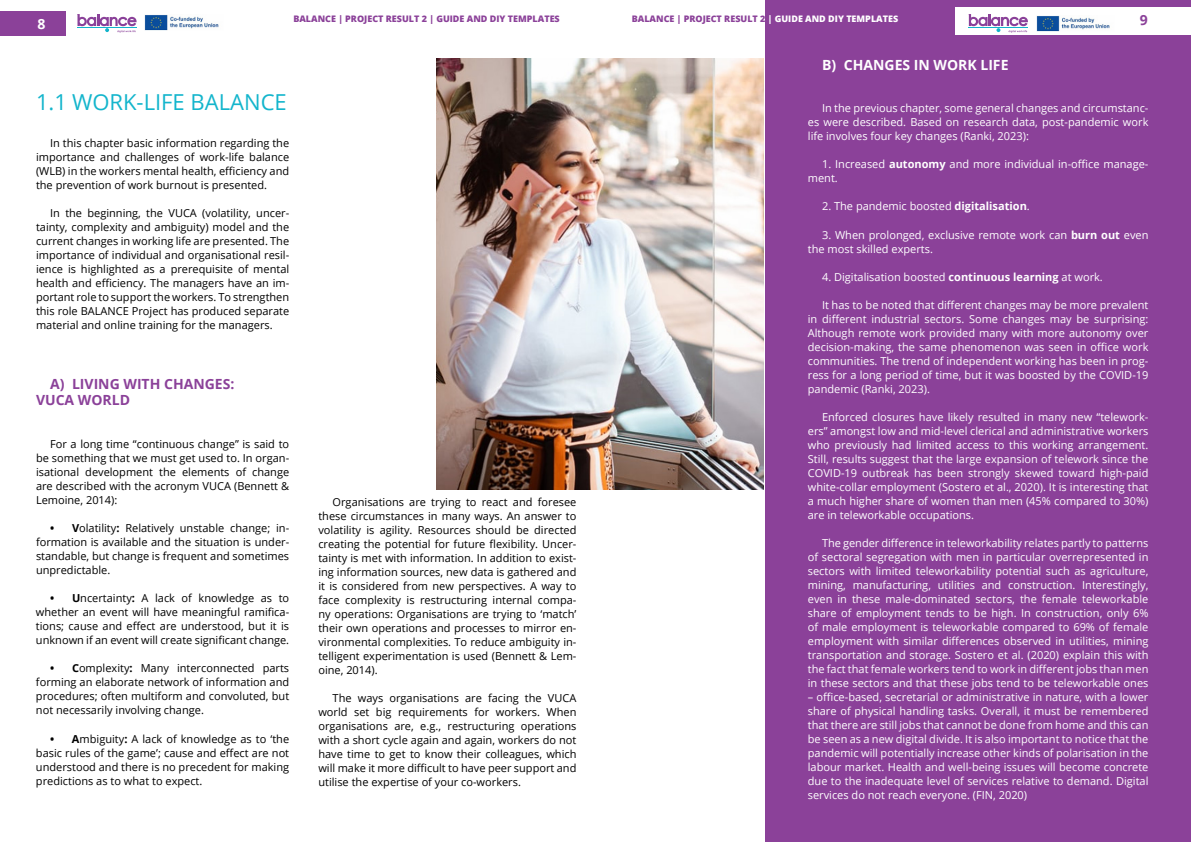
<style>
.page{position:relative;width:1191px;height:842px;background:#fff}
.page>*{position:absolute;margin:0;border:0;box-sizing:border-box;transform-origin:0 0}
.t1{font:22px "Open Sans";color:#13b5cc}
.t2{font:700 14px/16.8px "Open Sans";color:#8b4199}
.t3{font:700 14px "Open Sans";color:#fff}
.t4{font:11px/14px "Open Sans";color:#fff;text-align:justify}
.t5{font:11px/14px "Open Sans";color:#000;text-align:justify}
.t6{font:800 9px "Open Sans";color:#8b4199}
.s1{font-weight:700}
.s2{color:#fff}
</style>
<div class="page">
<div style="left:766px;top:0;width:425px;height:842px;background:#8b4199"></div>
<div style="left:955px;top:7px;width:236px;height:27px;background:#fff"></div>
<div style="left:0;top:11px;width:65px;height:25px;background:#8b4199"></div>
<img style="left:145px;top:14px;width:74px;height:16px">
<img style="left:1036px;top:15px;width:74px;height:17px">
<svg style="left:77px;top:14px;width:60px;height:19px"></svg>
<svg style="left:968px;top:14px;width:60px;height:19px"></svg>
<img style="left:436px;top:58px;width:327px;height:431px">
<p class="t3" style="left:37px;top:14px;width:9px">8</p>
<p class="t6" style="left:293px;top:12px;width:268px">BALANCE | PROJECT RESULT 2 | GUIDE AND DIY TEMPLATES</p>
<h1 class="t1" style="left:36px;top:87px;width:252px">1.1 WORK-LIFE BALANCE</h1>
<p class="t5" style="left:36px;top:136px;width:255px;text-indent:14px">In this chapter basic information regarding the importance and challenges of work-life balance (WLB) in the workers mental health, efficiency and the prevention of work burnout is presented.</p>
<p class="t5" style="left:36px;top:206px;width:255px;text-indent:14px">In the beginning, the VUCA (volatility, uncer&shy;tainty, complexity and ambiguity) model and the current changes in working life are presented. The importance of individual and organisational resil&shy;ience is highlighted as a prerequisite of mental health and efficiency. The managers have an im&shy;portant role to support the workers. To strengthen this role BALANCE Project has produced separate material and online training for the managers.</p>
<p class="t2" style="left:36px;top:375px;width:200px;text-indent:14px">A) LIVING WITH CHANGES:<br>VUCA WORLD</p>
<p class="t5" style="left:36px;top:436px;width:255px;text-indent:14px">For a long time “continuous change” is said to be something that we must get used to. In organ&shy;isational development the elements of change are described with the acronym VUCA (Bennett &amp; Lemoine, 2014):</p>
<p class="t5" style="left:36px;top:521px;width:255px;text-indent:14px"><span class="s1">• V</span>olatility<span class="s1">:</span> Relatively unstable change; in&shy;formation is available and the situation is under&shy;standable, but change is frequent and sometimes unpredictable.</p>
<p class="t5" style="left:36px;top:591px;width:255px;text-indent:14px"><span class="s1">• U</span>ncertainty<span class="s1">:</span> A lack of knowledge as to whether an event will have meaningful ramifica&shy;tions; cause and effect are understood, but it is unknown if an event will create significant change.</p>
<p class="t5" style="left:36px;top:661px;width:255px;text-indent:14px"><span class="s1">• C</span>omplexity<span class="s1">:</span> Many interconnected parts forming an elaborate network of information and procedures; often multiform and convoluted, but not necessarily involving change.</p>
<p class="t5" style="left:36px;top:731px;width:255px;text-indent:14px"><span class="s1">• A</span>mbiguity<span class="s1">:</span> A lack of knowledge as to ‘the basic rules of the game’; cause and effect are not understood and there is no precedent for making predictions as to what to expect.</p>
<p class="t5" style="left:318px;top:495px;width:259px;text-indent:14px">Organisations are trying to react and foresee these circumstances in many ways. An answer to volatility is agility. Resources should be directed creating the potential for future flexibility. Uncer&shy;tainty is met with information. In addition to exist&shy;ing information sources, new data is gathered and it is considered from new perspectives. A way to face complexity is restructuring internal compa&shy;ny operations: Organisations are trying to ‘match’ their own operations and processes to mirror en&shy;vironmental complexities. To reduce ambiguity in&shy;telligent experimentation is used (Bennett &amp; Lem&shy;oine, 2014).</p>
<p class="t5" style="left:318px;top:691px;width:259px;text-indent:14px">The ways organisations are facing the VUCA world set big requirements for workers. When organisations are, e.g., restructuring operations with a short cycle again and again, workers do not have time to get to know their colleagues, which will make it more difficult to have peer support and utilise the expertise of your co-workers.</p>
<p class="t6" style="left:632px;top:12px;width:268px">BALANCE | PROJECT RESULT 2 <span class="s2">| GUIDE AND DIY TEMPLATES</span></p>
<p class="t2" style="left:1140px;top:11px;width:9px">9</p>
<p class="t3" style="left:822px;top:55px;width:188px">B) CHANGES IN WORK LIFE</p>
<p class="t4" style="left:808px;top:101px;width:342px;text-indent:14px">In the previous chapter, some general changes and circumstanc&shy;es were described. Based on research data, post-pandemic work life involves four key changes (Ranki, 2023):</p>
<p class="t4" style="left:808px;top:157px;width:342px;text-indent:14px">1. Increased <span class="s1">autonomy</span> and more individual in-office manage&shy;ment.</p>
<p class="t4" style="left:822px;top:199px;width:209px">2. The pandemic boosted <span class="s1">digitalisation</span>.</p>
<p class="t4" style="left:808px;top:227px;width:342px;text-indent:14px">3. When prolonged, exclusive remote work can <span class="s1">burn out</span> even the most skilled experts.</p>
<p class="t4" style="left:822px;top:270px;width:282px">4. Digitalisation boosted <span class="s1">continuous learning</span> at work.</p>
<p class="t4" style="left:808px;top:298px;width:342px;text-indent:14px">It has to be noted that different changes may be more prevalent in different industrial sectors. Some changes may be surprising:<br>Although remote work provided many with more autonomy over decision-making, the same phenomenon was seen in office work communities. The trend of independent working has been in prog&shy;ress for a long period of time, but it was boosted by the COVID-19 pandemic (Ranki, 2023).</p>
<p class="t4" style="left:808px;top:410px;width:342px;text-indent:14px">Enforced closures have likely resulted in many new “telework&shy;ers” amongst low and mid-level clerical and administrative workers who previously had limited access to this working arrangement.<br>Still, results suggest that the large expansion of telework since the COVID-19 outbreak has been strongly skewed toward high-paid white-collar employment (Sostero et al., 2020). It is interesting that a much higher share of women than men (45% compared to 30%) are in teleworkable occupations.</p>
<p class="t4" style="left:808px;top:536px;width:342px;text-indent:14px">The gender difference in teleworkability relates partly to patterns of sectoral segregation with men in particular overrepresented in sectors with limited teleworkability potential such as agriculture, mining, manufacturing, utilities and construction. Interestingly, even in these male-dominated sectors, the female teleworkable share of employment tends to be high. In construction, only 6% of male employment is teleworkable compared to 69% of female employment with similar differences observed in utilities, mining transportation and storage. Sostero et al. (2020) explain this with the fact that female workers tend to work in different jobs than men in these sectors and that these jobs tend to be teleworkable ones</p>
<p class="t4" style="left:808px;top:690px;width:342px">– office-based, secretarial or administrative in nature, with a lower share of physical handling tasks. Overall, it must be remembered that there are still jobs that cannot be done from home and this can be seen as a new digital divide. It is also important to notice that the pandemic will potentially increase other kinds of polarisation in the labour market. Health and well-being issues will become concrete due to the inadequate level of services relative to demand. Digital services do not reach everyone. (FIN, 2020)</p>
</div>
